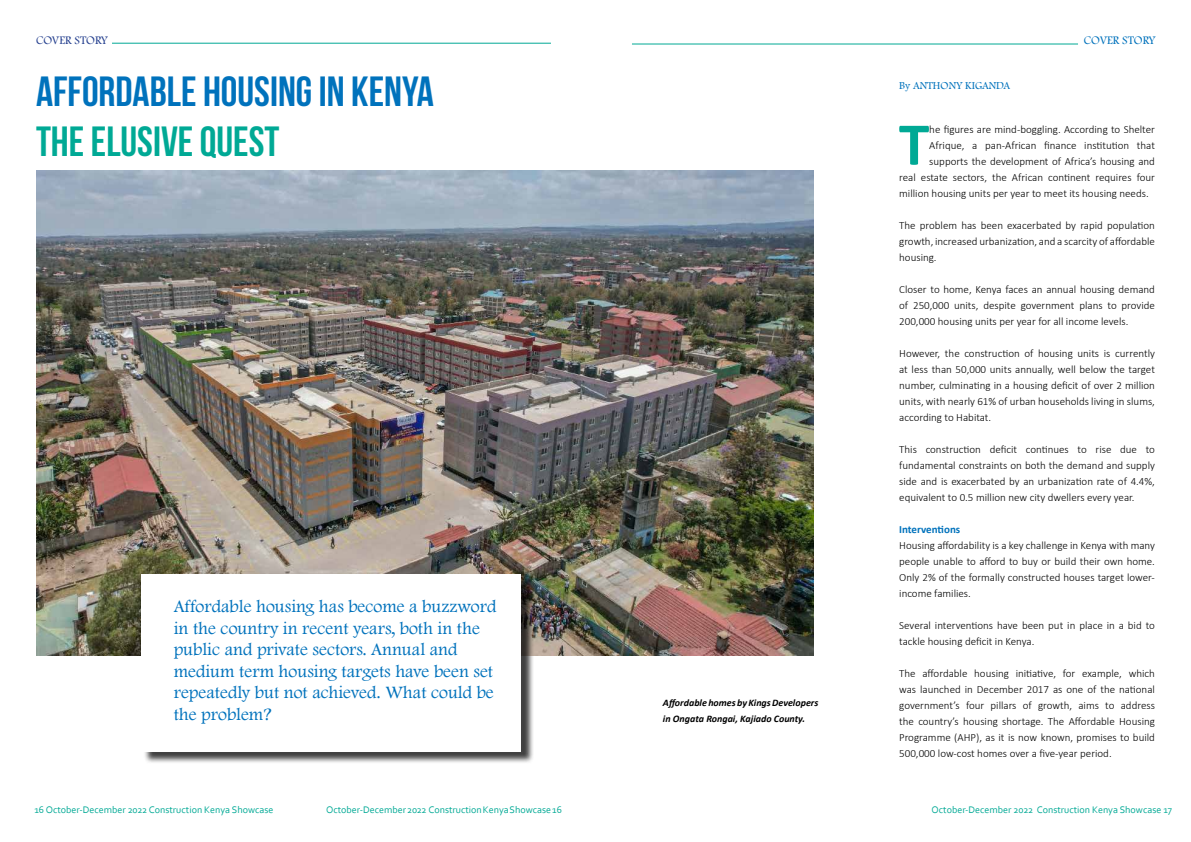
<style>
.page{position:relative;width:1191px;height:842px;background:#fff}
.page>*{position:absolute;margin:0;border:0;box-sizing:border-box;transform-origin:0 0}
.t1{font:700 61.4px "Calibri";color:#00a995}
.t2{font:700 42px "Bebas Neue";color:#0072bc}
.t3{font:700 42px "Bebas Neue";color:#00a995}
.t4{font:18px/21.6px "Footlight MT Light";color:#0072bc}
.t5{font:12px "Footlight MT Light";color:#25408f}
.t6{font:12px "Footlight MT Light";color:#0072bc}
.t7{font:300 11px/16px "Calibri";color:#000;text-align:justify}
.t8{font:11px "Footlight MT Light";color:#0072bc}
.t9{font:700 11px "Calibri";color:#0072bc}
.t10{font:10px "Corbel";color:#00a995}
.t11{font:italic 700 10px/16px "Calibri";color:#000}
</style>
<div class="page">
<img style="left:36px;top:170px;width:777px;height:486px">
<div style="left:143px;top:576px;width:391px;height:188px;background:#000;opacity:.75"></div>
<div style="left:142px;top:574px;width:379px;height:178px;background:#fff"></div>
<hr style="left:112px;top:43px;width:439px;height:1px;background:#00a995">
<hr style="left:632px;top:44px;width:446px;height:1px;background:#00a995">
<p class="t5" style="left:36px;top:33px;width:73px">COVER STORY</p>
<h2 class="t2" style="left:36px;top:68px;width:399px">AFFORDABLE HOUSING IN KENYA</h2>
<h2 class="t3" style="left:36px;top:119px;width:245px">THE ELUSIVE QUEST</h2>
<h3 class="t4" style="left:174px;top:595px;width:324px">Affordable housing has become a buzzword in the country in recent years, both in the public and private sectors. Annual and medium term housing targets have been set repeatedly but not achieved. What could be the problem?</h3>
<p class="t11" style="left:663px;top:694px;width:157px">Affordable homes by Kings Developers in Ongata Rongai, Kajiado County.</p>
<p class="t8" style="left:899px;top:79px;width:112px">By ANTHONY KIGANDA</p>
<p class="t6" style="left:1083px;top:33px;width:73px">COVER STORY</p>
<h1 class="t1" style="left:899px;top:101px;width:32px">T</h1>
<p class="t7" style="left:929px;top:121px;width:227px">he figures are mind-boggling. According to Shelter</p>
<p class="t7" style="left:929px;top:137px;width:227px">Afrique, a pan-African finance institution that</p>
<p class="t7" style="left:929px;top:153px;width:227px">supports the development of Africa’s housing and</p>
<p class="t7" style="left:899px;top:169px;width:257px">real estate sectors, the African continent requires four</p>
<p class="t7" style="left:899px;top:185px;width:251px">million housing units per year to meet its housing needs.</p>
<p class="t7" style="left:899px;top:217px;width:257px">The problem has been exacerbated by rapid population growth, increased urbanization, and a scarcity of affordable housing.</p>
<p class="t7" style="left:899px;top:281px;width:257px">Closer to home, Kenya faces an annual housing demand of 250,000 units, despite government plans to provide 200,000 housing units per year for all income levels.</p>
<p class="t7" style="left:899px;top:345px;width:257px">However, the construction of housing units is currently at less than 50,000 units annually, well below the target number, culminating in a housing deficit of over 2 million units, with nearly 61% of urban households living in slums, according to Habitat.</p>
<p class="t7" style="left:899px;top:441px;width:257px">This construction deficit continues to rise due to fundamental constraints on both the demand and supply side and is exacerbated by an urbanization rate of 4.4%, equivalent to 0.5 million new city dwellers every year.</p>
<p class="t9" style="left:899px;top:521px;width:63px">Interventions</p>
<p class="t7" style="left:899px;top:537px;width:257px">Housing affordability is a key challenge in Kenya with many people unable to afford to buy or build their own home.<br>Only 2% of the formally constructed houses target lower&shy;income families.</p>
<p class="t7" style="left:899px;top:617px;width:257px">Several interventions have been put in place in a bid to tackle housing deficit in Kenya.</p>
<p class="t7" style="left:899px;top:665px;width:257px">The affordable housing initiative, for example, which was launched in December 2017 as one of the national government’s four pillars of growth, aims to address the country’s housing shortage. The Affordable Housing Programme (AHP), as it is now known, promises to build 500,000 low-cost homes over a five-year period.</p>
<p class="t10" style="left:34px;top:804px;width:241px">16 October-December 2022 Construction Kenya Showcase</p>
<p class="t10" style="left:931px;top:804px;width:242px">October-December 2022 Construction Kenya Showcase 17</p>
<p class="t10" style="left:326px;top:804px;width:237px">October-December 2022 Construction Kenya Showcase 16</p>
</div>
